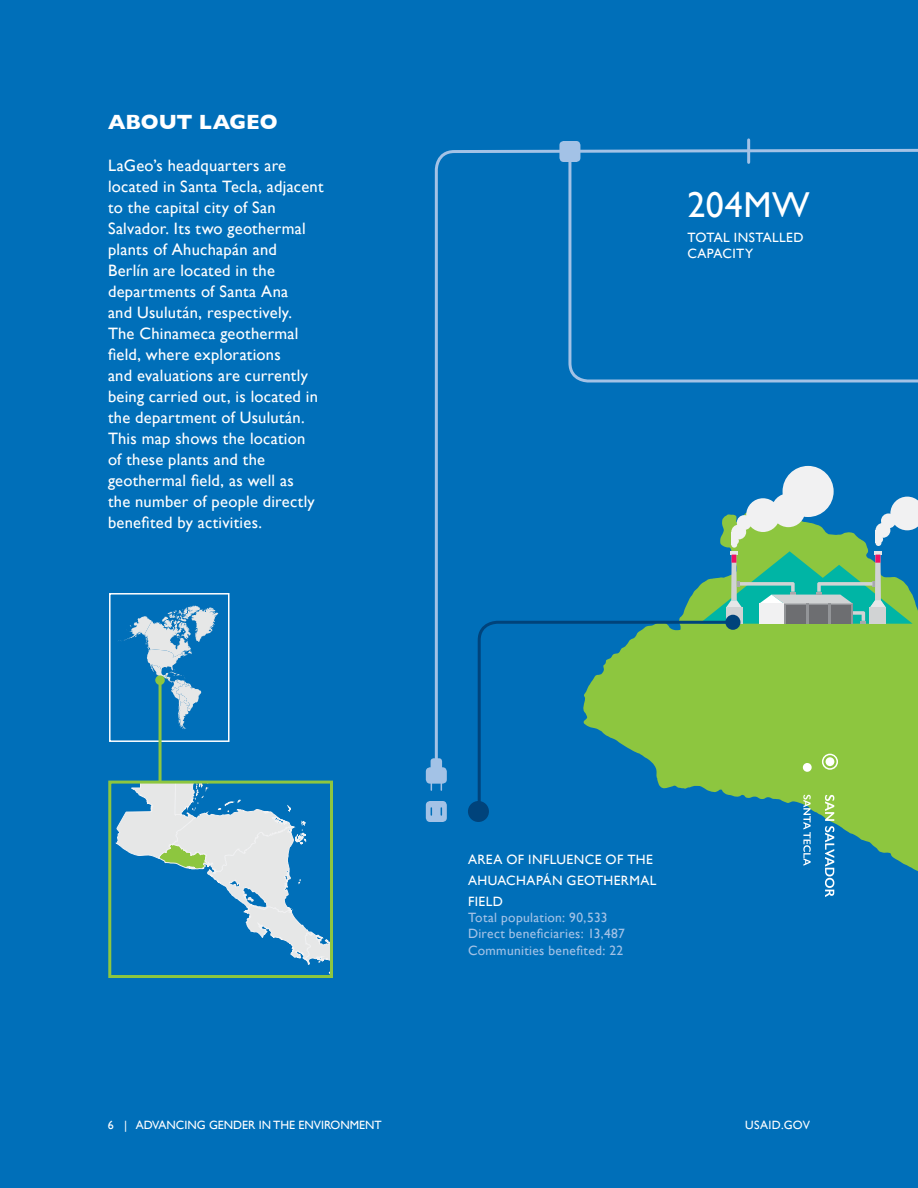
<style>
.page{position:relative;width:918px;height:1188px;background:#006fb9}
.page>*{position:absolute;margin:0;border:0;box-sizing:border-box;transform-origin:0 0}
.t1{font:36px "Gill Sans";letter-spacing:.015em;color:#fff}
.t2{font:700 21px "Gill Sans";letter-spacing:-.005em;color:#fff}
.t3{font:16.5px/21px "Gill Sans";letter-spacing:.015em;color:#fff}
.t4{font:13.5px/16.2px "Gill Sans";letter-spacing:.025em;color:#a3c2e6}
.t5{font:13.5px/21px "Gill Sans";letter-spacing:.03em;color:#fff}
.t6{font:12px "Gill Sans";color:#fff}
.t7{font:12px "Gill Sans";letter-spacing:.03em;color:#fff}
</style>
<div class="page">
<svg style="left:118px;top:606px;width:100px;height:123px"></svg>
<div style="left:109px;top:593px;width:121px;height:149px;border:2px solid #fff"></div>
<svg style="left:116px;top:785px;width:213px;height:188px"></svg>
<div style="left:108px;top:781px;width:225px;height:197px;border:3px solid #8dc63f"></div>
<svg style="left:155px;top:675px;width:10px;height:10px"></svg>
<hr style="left:159px;top:680px;width:3px;height:101px;background:#8dc63f">
<svg style="left:434px;top:149px;width:125px;height:609px"></svg>
<div style="left:468px;top:801px;width:21px;height:21px;background:#00437b;border-radius:50%"></div>
<svg style="left:476px;top:619px;width:91px;height:196px"></svg>
<div style="left:426px;top:801px;width:21px;height:21px;background:#a3c2e6;border-radius:4px"></div>
<svg style="left:426px;top:758px;width:21px;height:32px"></svg>
<svg style="left:567px;top:147px;width:351px;height:750px"></svg>
<div style="left:559px;top:141px;width:21px;height:21px;background:#a3c2e6;border-radius:4px"></div>
<hr style="left:747px;top:140px;width:3px;height:22px;background:#a3c2e6">
<p class="t2" style="left:108px;top:105px;width:171px">ABOUT LAGEO</p>
<p class="t3" style="left:108px;top:155px;width:217px">LaGeo’s headquarters are located in Santa Tecla, adjacent to the capital city of San<br>Salvador. Its two geothermal plants of Ahuchapán and<br>Berlín are located in the departments of Santa Ana<br>and Usulután, respectively.<br>The Chinameca geothermal field, where explorations<br>and evaluations are currently being carried out, is located in the department of Usulután.<br>This map shows the location<br>of these plants and the geothermal field, as well as<br>the number of people directly benefited by activities.</p>
<h1 class="t1" style="left:687px;top:184px;width:124px">204MW</h1>
<p class="t5" style="left:687px;top:229px;width:118px;line-height:16.2px">TOTAL INSTALLED<br>CAPACITY</p>
<p class="t5" style="left:468px;top:849px;width:190px">AREA OF INFLUENCE OF THE<br>AHUACHAPÁN GEOTHERMAL<br>FIELD</p>
<p class="t4" style="left:468px;top:909px;width:158px">Total population: 90,533<br>Direct beneficiaries: 13,487<br>Communities benefited: 22</p>
<p class="t6" style="left:108px;top:1118px;width:275px">6 | ADVANCING GENDER IN THE ENVIRONMENT</p>
<p class="t7" style="left:745px;top:1118px;width:66px">USAID.GOV</p>
</div>
